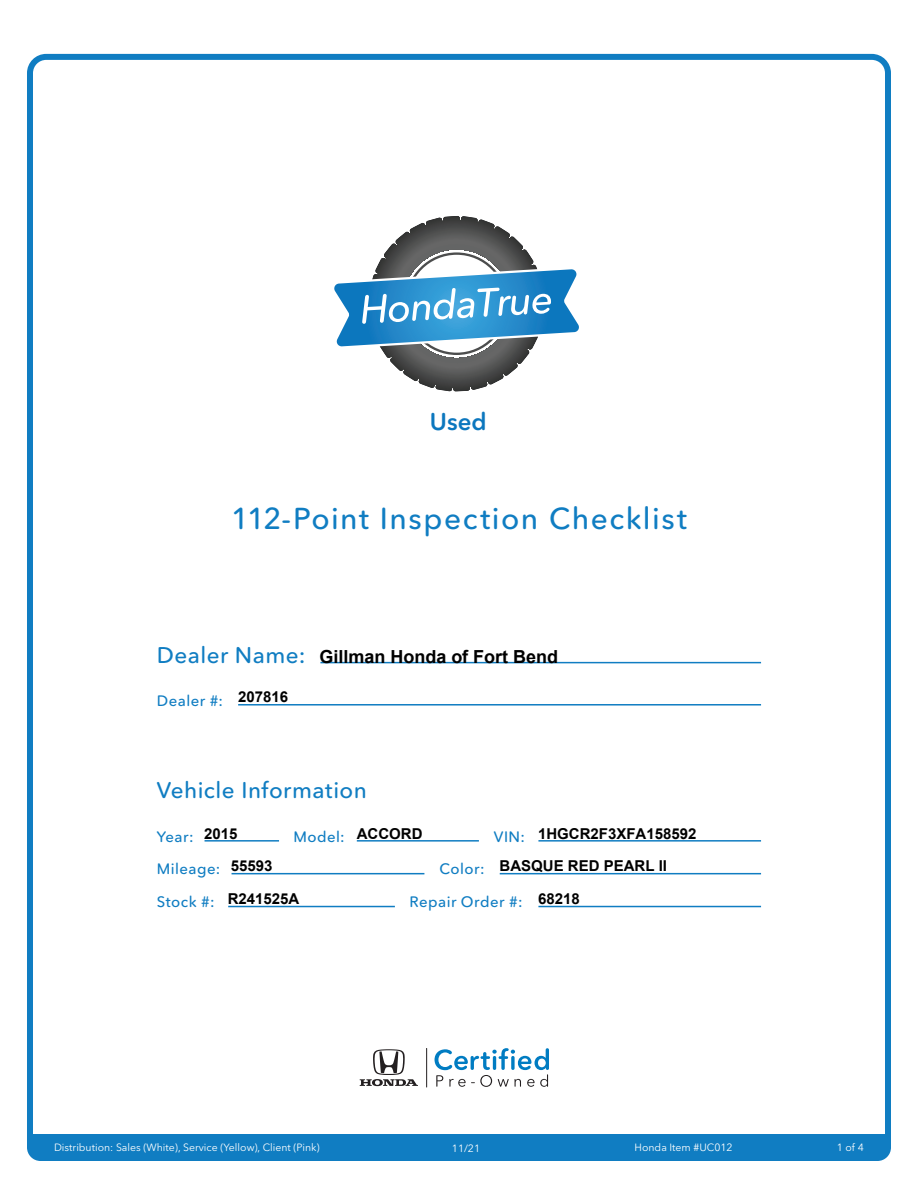
<style>
.page{position:relative;width:918px;height:1188px;background:#fff}
.page>*{position:absolute;margin:0;border:0;box-sizing:border-box;transform-origin:0 0}
.t1{font:500 30px "Avenir Next Rounded Std";letter-spacing:.05em;color:#107dc2}
.t2{font:600 24px "Avenir Next Rounded Std";color:#0c77be}
.t3{font:500 22.5px "Avenir Next Rounded Std";letter-spacing:.02em;color:#107dc2}
.t4{font:700 18px "Arial";color:#000}
.t5{font:700 15px "Arial";color:#000}
.t6{font:500 15px "Avenir Next Rounded Std";letter-spacing:.03em;color:#107dc2}
.t7{font:10.5px "Avenir Next Rounded Std";color:#fff}
</style>
<div class="page">
<div style="left:27px;top:54px;width:864px;height:1107px;border:6px solid #107dc2;border-radius:16px"></div>
<div style="left:27px;top:1134px;width:864px;height:27px;background:#107dc2"></div>
<hr style="left:320px;top:662px;width:441px;height:1px;background:#107dc2">
<hr style="left:205px;top:840px;width:74px;height:2px;background:#107dc2">
<hr style="left:238px;top:704px;width:523px;height:2px;background:#107dc2">
<hr style="left:232px;top:873px;width:192px;height:1px;background:#107dc2">
<hr style="left:357px;top:840px;width:122px;height:2px;background:#107dc2">
<hr style="left:500px;top:873px;width:261px;height:1px;background:#107dc2">
<hr style="left:228px;top:906px;width:167px;height:1px;background:#107dc2">
<hr style="left:538px;top:840px;width:223px;height:2px;background:#107dc2">
<hr style="left:538px;top:906px;width:223px;height:1px;background:#107dc2">
<svg style="left:334px;top:216px;width:245px;height:176px"></svg>
<svg style="left:435px;top:1048px;width:114px;height:39px"></svg>
<svg style="left:360px;top:1049px;width:58px;height:37px"></svg>
<hr style="left:426px;top:1048px;width:1px;height:39px;background:#231f20">
<h2 class="t2" style="left:430px;top:407px;width:58px">Used</h2>
<h1 class="t1" style="left:231px;top:500px;width:457px">112-Point Inspection Checklist</h1>
<h3 class="t3" style="left:157px;top:642px;width:150px">Dealer Name:</h3>
<h3 class="t6" style="left:157px;top:691px;width:68px">Dealer #:</h3>
<h3 class="t5" style="left:238px;top:689px;width:52px">207816</h3>
<h3 class="t4" style="left:320px;top:647px;width:240px">Gillman Honda of Fort Bend</h3>
<h3 class="t3" style="left:157px;top:777px;width:211px">Vehicle Information</h3>
<h3 class="t6" style="left:157px;top:827px;width:38px">Year:</h3>
<h3 class="t5" style="left:204px;top:825px;width:35px">2015</h3>
<h3 class="t5" style="left:357px;top:825px;width:67px">ACCORD</h3>
<h3 class="t5" style="left:538px;top:825px;width:160px">1HGCR2F3XFA158592</h3>
<h3 class="t5" style="left:231px;top:858px;width:43px">55593</h3>
<h3 class="t5" style="left:500px;top:858px;width:169px">BASQUE RED PEARL II</h3>
<h3 class="t5" style="left:228px;top:891px;width:73px">R241525A</h3>
<h3 class="t5" style="left:538px;top:891px;width:43px">68218</h3>
<h3 class="t6" style="left:293px;top:827px;width:53px">Model:</h3>
<h3 class="t6" style="left:494px;top:827px;width:33px">VIN:</h3>
<h3 class="t6" style="left:157px;top:860px;width:65px">Mileage:</h3>
<h3 class="t6" style="left:439px;top:860px;width:47px">Color:</h3>
<h3 class="t6" style="left:157px;top:893px;width:59px">Stock #:</h3>
<h3 class="t6" style="left:410px;top:893px;width:114px">Repair Order #:</h3>
<p class="t7" style="left:54px;top:1141px;width:267px">Distribution: Sales (White), Service (Yellow), Client (Pink)</p>
<p class="t7" style="left:452px;top:1142px;width:30px">11/21</p>
<p class="t7" style="left:635px;top:1141px;width:100px">Honda Item #UC012</p>
<p class="t7" style="left:837px;top:1141px;width:29px">1 of 4</p>
</div>
